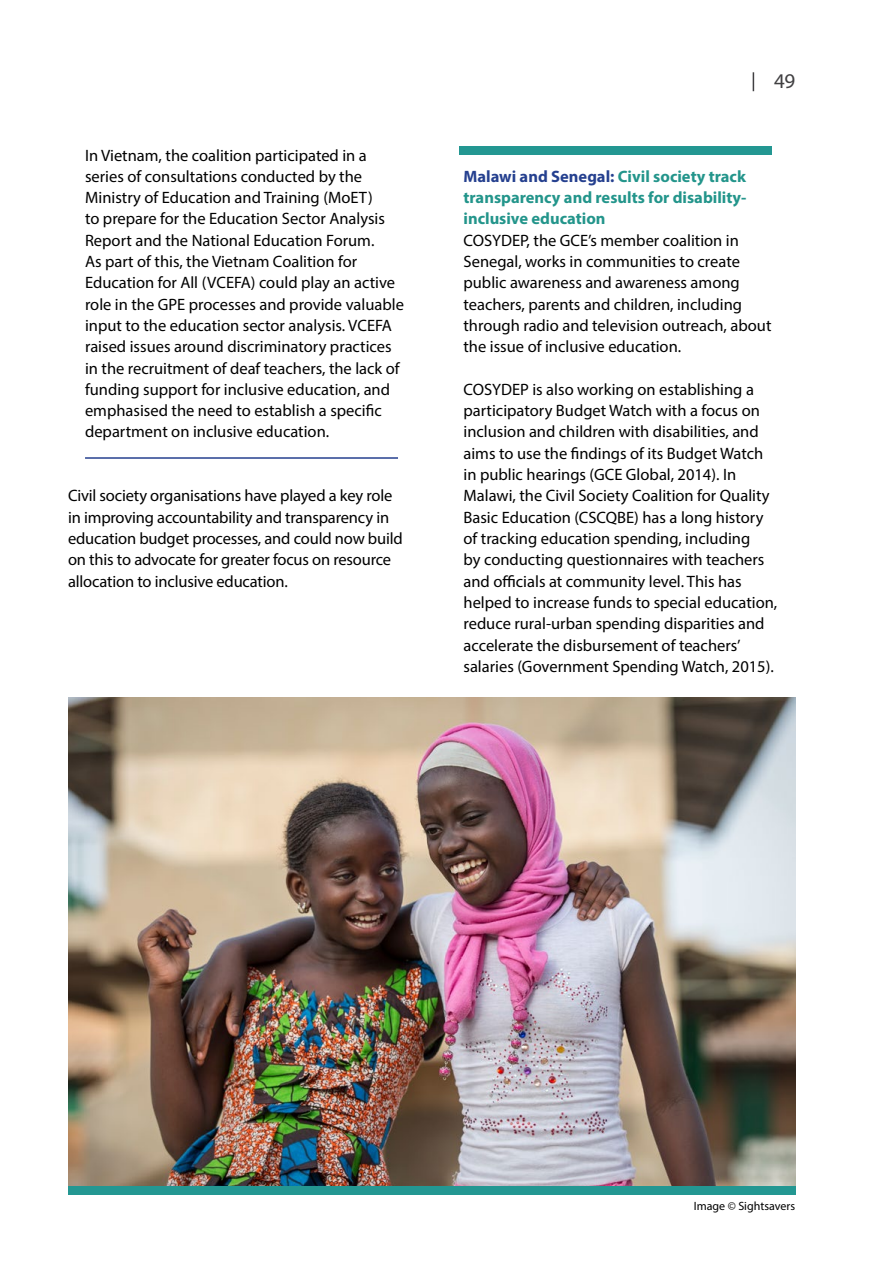
<style>
.page{position:relative;width:893px;height:1263px;background:#fff}
.page>*{position:absolute;margin:0;border:0;box-sizing:border-box;transform-origin:0 0}
.t1{font:21px "Myriad Pro";color:#414042}
.INFO_BOX_TEXT{font:16.5px/21.3px "Myriad Pro";color:#000}
.BODY_TEXT{font:16.5px/21.3px "Myriad Pro";letter-spacing:-.01em;color:#000}
.INFO_BOX_HEADER{font:700 16.5px/21.3px "Myriad Pro";color:#23958b;text-align:justify}
.IMAGE_CAPTION{font:12px "Myriad Pro";color:#000}
.s1{color:#25408f}
</style>
<div class="page">
<svg style="left:753px;top:72px;width:1px;height:19px"></svg>
<hr style="left:85px;top:457px;width:313px;height:2px;background:#25408f">
<div style="left:459px;top:146px;width:313px;height:8px;background:#239792"></div>
<img style="left:68px;top:697px;width:727px;height:489px">
<div style="left:68px;top:1186px;width:727px;height:9px;background:#239792"></div>
<p class="INFO_BOX_TEXT" style="left:85px;top:144px;width:320px">In Vietnam, the coalition participated in a series of consultations conducted by the Ministry of Education and Training (MoET)<br>to prepare for the Education Sector Analysis Report and the National Education Forum.<br>As part of this, the Vietnam Coalition for Education for All (VCEFA) could play an active role in the GPE processes and provide valuable input to the education sector analysis. VCEFA raised issues around discriminatory practices in the recruitment of deaf teachers, the lack of funding support for inclusive education, and emphasised the need to establish a specific department on inclusive education.</p>
<p class="BODY_TEXT" style="left:68px;top:485px;width:336px">Civil society organisations have played a key role in improving accountability and transparency in education budget processes, and could now build on this to advocate for greater focus on resource allocation to inclusive education.</p>
<p class="t1" style="left:774px;top:68px;width:22px">49</p>
<p class="INFO_BOX_HEADER" style="left:463px;top:165px;width:284px"><span class="s1">Malawi and Senegal:</span> Civil society track transparency and results for disability&shy;inclusive education</p>
<p class="INFO_BOX_TEXT" style="left:463px;top:229px;width:309px">COSYDEP, the GCE’s member coalition in Senegal, works in communities to create public awareness and awareness among teachers, parents and children, including through radio and television outreach, about the issue of inclusive education.</p>
<p class="INFO_BOX_TEXT" style="left:463px;top:378px;width:315px">COSYDEP is also working on establishing a participatory Budget Watch with a focus on inclusion and children with disabilities, and aims to use the findings of its Budget Watch in public hearings (GCE Global, 2014). In Malawi, the Civil Society Coalition for Quality Basic Education (CSCQBE) has a long history of tracking education spending, including<br>by conducting questionnaires with teachers and officials at community level. This has helped to increase funds to special education, reduce rural-urban spending disparities and accelerate the disbursement of teachers’ salaries (Government Spending Watch, 2015).</p>
<p class="IMAGE_CAPTION" style="left:694px;top:1198px;width:103px">Image © Sightsavers</p>
</div>
